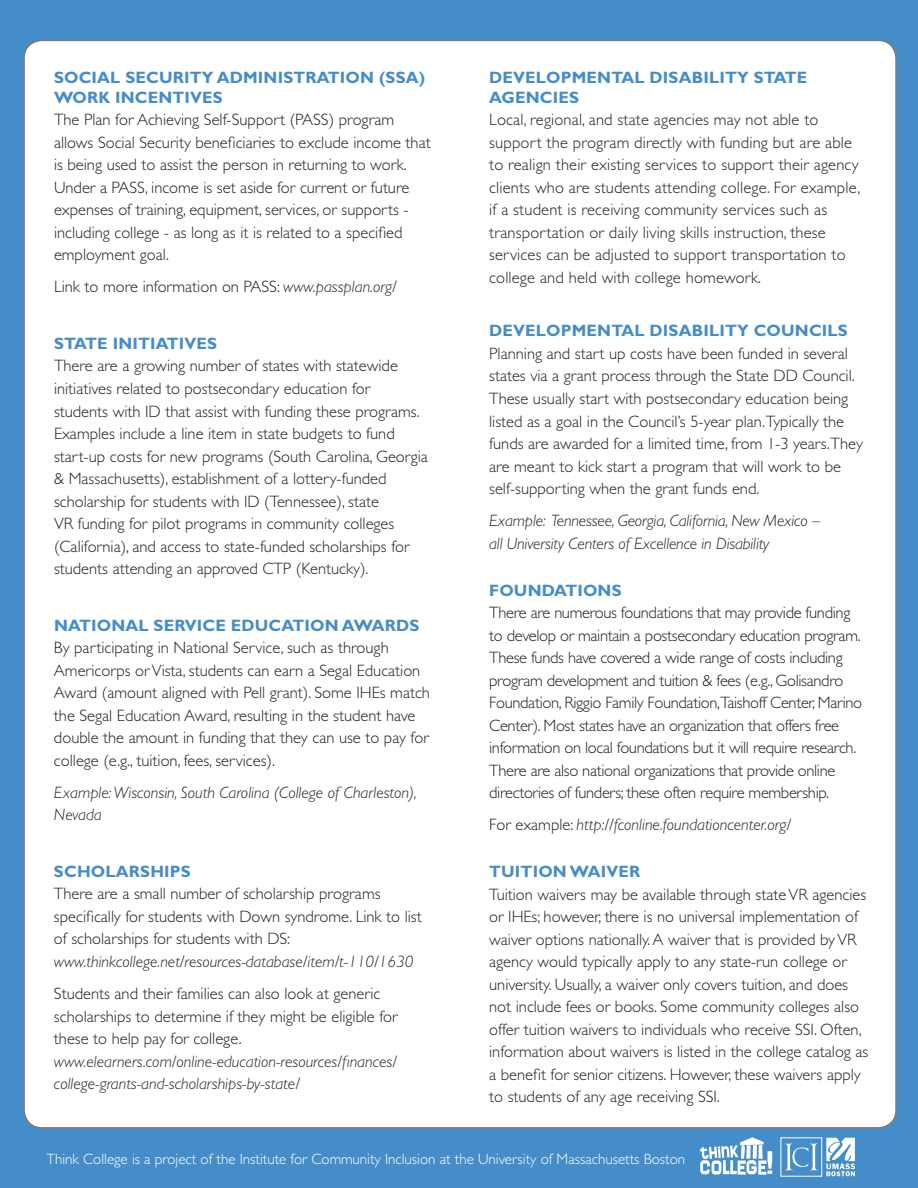
<style>
.page{position:relative;width:918px;height:1188px;background:#458dc9}
.page>*{position:absolute;margin:0;border:0;box-sizing:border-box;transform-origin:0 0}
.t1{font:300 16.5px/22.5px "Gill Sans";color:#231f20}
.t2{font:300 16.5px/22.5px "Gill Sans";letter-spacing:-.02em;color:#231f20}
.t3{font:italic 300 16.5px/22.5px "Gill Sans";color:#231f20}
.t4{font:700 16.5px/19.8px "Gill Sans";letter-spacing:.01em;color:#458dc9}
.t5{font:300 15px "Gill Sans";color:#fff}
.s1{font-style:italic}
.s2{font-style:normal}
</style>
<div class="page">
<div style="left:24px;top:40px;width:872px;height:1088px;background:#fff;border-radius:18px"></div>
<svg style="left:700px;top:1137px;width:72px;height:38px"></svg>
<svg style="left:785px;top:1144px;width:33px;height:26px"></svg>
<svg style="left:826px;top:1138px;width:29px;height:38px"></svg>
<p class="t4" style="left:54px;top:67px;width:373px">SOCIAL SECURITY ADMINISTRATION (SSA)<br>WORK I NCENTIVES</p>
<p class="t1" style="left:54px;top:108px;width:378px">The Plan for Achieving Self-Support (PASS) program allows Social Security beneficiaries to exclude income that is being used to assist the person in returning to work.<br>Under a PASS, income is set aside for current or future expenses of training, equipment, services, or supports - including college - as long as it is related to a specified employment goal.</p>
<p class="t1" style="left:54px;top:276px;width:344px">Link to more information on PASS: <span class="s1">www.passplan.org/</span></p>
<p class="t4" style="left:54px;top:333px;width:163px">STATE I NITIATIVES</p>
<p class="t1" style="left:54px;top:355px;width:375px">There are a growing number of states with statewide initiatives related to postsecondary education for students with ID that assist with funding these programs.<br>Examples include a line item in state budgets to fund start-up costs for new programs (South Carolina, Georgia &amp; Massachusetts), establishment of a lottery-funded scholarship for students with ID (Tennessee), state<br>VR funding for pilot programs in community colleges (California), and access to state-funded scholarships for students attending an approved CTP (Kentucky).</p>
<p class="t4" style="left:54px;top:615px;width:366px">NATIONAL SERVICE EDUCATION AWARDS</p>
<p class="t1" style="left:54px;top:636px;width:378px">By participating in National Service, such as through Americorps or Vista, students can earn a Segal Education Award (amount aligned with Pell grant). Some IHEs match the Segal Education Award, resulting in the student have double the amount in funding that they can use to pay for college (e.g., tuition, fees, services).</p>
<p class="t3" style="left:54px;top:781px;width:364px">Example: Wisconsin, South Carolina (College of Charleston),<br>Nevada</p>
<p class="t4" style="left:54px;top:861px;width:137px">SCHOLARSHIPS</p>
<p class="t1" style="left:54px;top:883px;width:369px">There are a small number of scholarship programs specifically for students with Down syndrome. Link to list of scholarships for students with DS:</p>
<p class="t3" style="left:54px;top:950px;width:361px">www.thinkcollege.net/resources-database/item/t-110/1630</p>
<p class="t1" style="left:54px;top:982px;width:345px">Students and their families can also look at generic scholarships to determine if they might be eligible for these to help pay for college.</p>
<p class="t3" style="left:54px;top:1050px;width:344px">www.elearners.com/online-education-resources/finances/ college-grants-and-scholarships-by-state/</p>
<p class="t4" style="left:489px;top:68px;width:320px">DEVELOPMENTAL DISABILITY STATE<br>AGENCIES</p>
<p class="t1" style="left:489px;top:109px;width:373px">Local, regional, and state agencies may not able to support the program directly with funding but are able to realign their existing services to support their agency clients who are students attending college. For example, if a student is receiving community services such as transportation or daily living skills instruction, these services can be adjusted to support transportation to college and held with college homework.</p>
<p class="t4" style="left:489px;top:321px;width:359px">DEVELOPMENTAL DISABILITY COUNCILS</p>
<p class="t1" style="left:489px;top:342px;width:375px">Planning and start up costs have been funded in several states via a grant process through the State DD Council.<br>These usually start with postsecondary education being listed as a goal in the Council’s 5-year plan.Typically the funds are awarded for a limited time, from 1-3 years.They are meant to kick start a program that will work to be self-supporting when the grant funds end.</p>
<p class="t3" style="left:489px;top:510px;width:333px">Example: Tennessee, Georgia, California, New Mexico – all University Centers of Excellence in Disability</p>
<p class="t4" style="left:489px;top:580px;width:133px">FOUNDATIONS</p>
<p class="t2" style="left:489px;top:601px;width:374px">There are numerous foundations that may provide funding to develop or maintain a postsecondary education program.<br>These funds have covered a wide range of costs including program development and tuition &amp; fees (e.g., Golisandro Foundation, Riggio Family Foundation,Taishoff Center, Marino Center). Most states have an organization that offers free information on local foundations but it will require research.<br>There are also national organizations that provide online directories of funders; these often require membership.</p>
<p class="t3" style="left:489px;top:814px;width:303px"><span class="s2">For example:</span> http://fconline.foundationcenter.org/</p>
<p class="t4" style="left:489px;top:862px;width:153px">TUITION WAIVER</p>
<p class="t1" style="left:489px;top:883px;width:381px">Tuition waivers may be available through state VR agencies or IHEs; however, there is no universal implementation of waiver options nationally. A waiver that is provided by VR agency would typically apply to any state-run college or university. Usually, a waiver only covers tuition, and does not include fees or books. Some community colleges also offer tuition waivers to individuals who receive SSI. Often, information about waivers is listed in the college catalog as a benefit for senior citizens. However, these waivers apply to students of any age receiving SSI.</p>
<p class="t5" style="left:46px;top:1151px;width:640px">Think College is a project of the Institute for Community Inclusion at the University of Massachusetts Boston</p>
</div>
